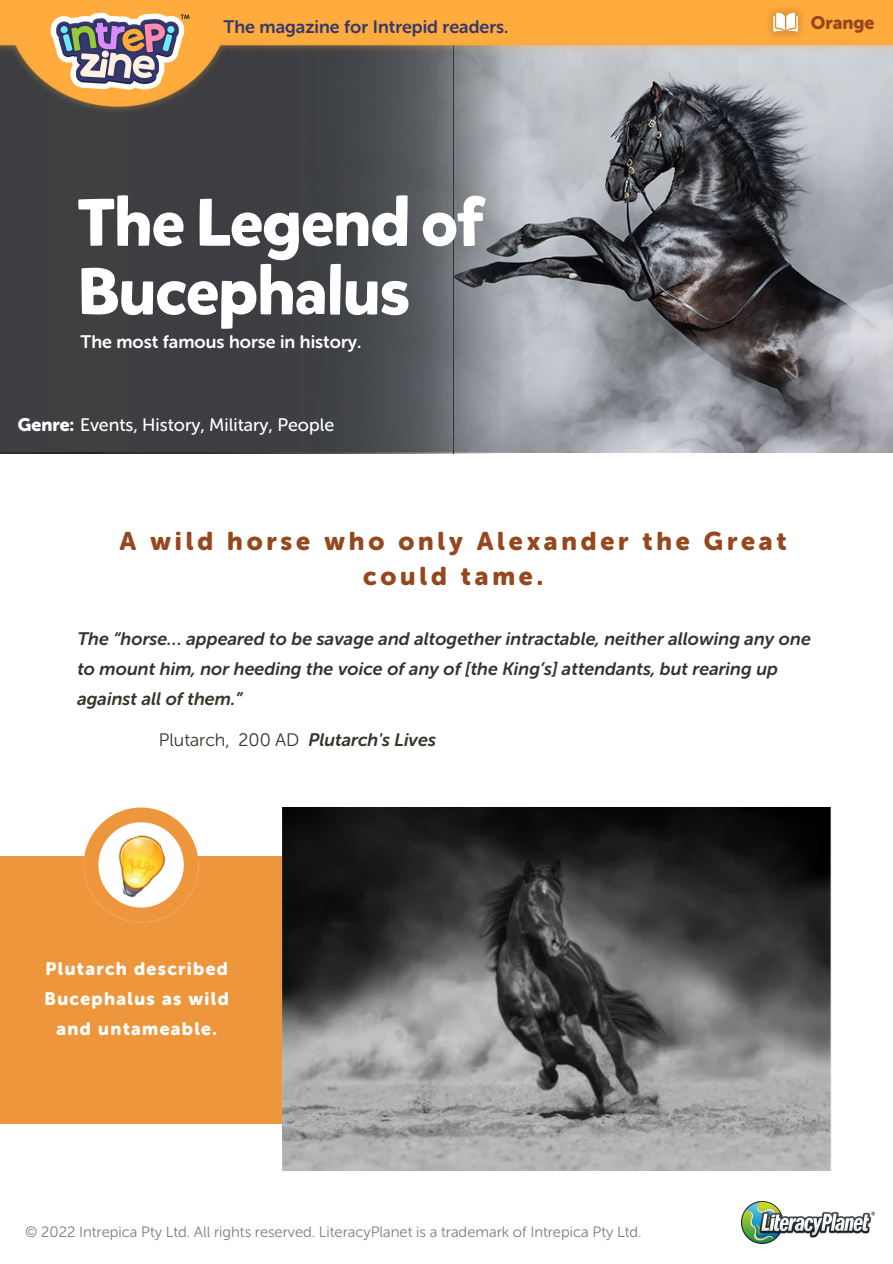
<style>
.page{position:relative;width:893px;height:1264px;background:#fff}
.page>*{position:absolute;margin:0;border:0;box-sizing:border-box;transform-origin:0 0}
.t1{font:700 66.3px/68.6px "Mikado";letter-spacing:-.02em;color:#fff}
.t2{font:25.5px/34.8px "Museo Sans Rounded 900";letter-spacing:.15em;color:#95471d;text-align:center}
.t3{font:italic 18px/30.3px "Museo Sans Rounded 700";color:#35352d}
.t4{font:18px/30.3px "Museo Sans Rounded 900";letter-spacing:.075em;color:#fff;text-align:center}
.t5{font:18px "Museo Sans Rounded 500";color:#fff}
.t6{font:18px "Museo Sans Rounded 700";color:#35396d}
.t7{font:18px "Museo Sans Rounded 700";color:#fff}
.t8{font:18px "Museo Sans Rounded 900";color:#95471d}
.t9{font:15px "Museo Sans Rounded 300";color:#70808b}
.s1{font-family:"Museo Sans Rounded 900"}
.s2{font-family:"Museo Sans Rounded 300";font-style:normal}
</style>
<div class="page">
<img style="left:500px;top:121px;width:392px;height:331px">
<img style="left:0;top:121px;width:523px;height:330px">
<img style="left:0;top:0;width:892px;height:121px">
<img style="left:741px;top:1201px;width:133px;height:42px">
<img style="left:51px;top:13px;width:133px;height:76px">
<svg style="left:180px;top:15px;width:9px;height:4px"></svg>
<img style="left:763px;top:3px;width:44px;height:40px">
<svg style="left:773px;top:13px;width:24px;height:19px"></svg>
<div style="left:0;top:856px;width:549px;height:267px;background:#ed963c"></div>
<svg style="left:84px;top:807px;width:114px;height:115px"></svg>
<img style="left:108px;top:830px;width:65px;height:69px">
<img style="left:282px;top:807px;width:549px;height:363px">
<p class="t6" style="left:224px;top:16px;width:286px">The magazine for Intrepid readers.</p>
<p class="t8" style="left:810px;top:12px;width:65px">Orange</p>
<h1 class="t1" style="left:77px;top:189px;width:407px">The Legend of<br>Bucephalus</h1>
<p class="t7" style="left:80px;top:331px;width:282px">The most famous horse in history.</p>
<p class="t5" style="left:18px;top:414px;width:318px"><span class="s1">Genre:</span> Events, History, Military, People</p>
<h2 class="t2" style="left:119px;top:524px;width:668px">A wild horse who only Alexander the Great could tame.</h2>
<p class="t3" style="left:77px;top:623px;width:735px">The “horse… appeared to be savage and altogether intractable, neither allowing any one to mount him, nor heeding the voice of any of [the King’s] attendants, but rearing up against all of them.”</p>
<p class="t3" style="left:159px;top:724px;width:278px"><span class="s2">Plutarch, 200 AD</span> Plutarch's Lives</p>
<p class="t4" style="left:45px;top:953px;width:186px">Plutarch described<br>Bucephalus as wild and untameable.</p>
<p class="t9" style="left:25px;top:1222px;width:617px">© 2022 Intrepica Pty Ltd. All rights reserved. LiteracyPlanet is a trademark of Intrepica Pty Ltd.</p>
</div>
